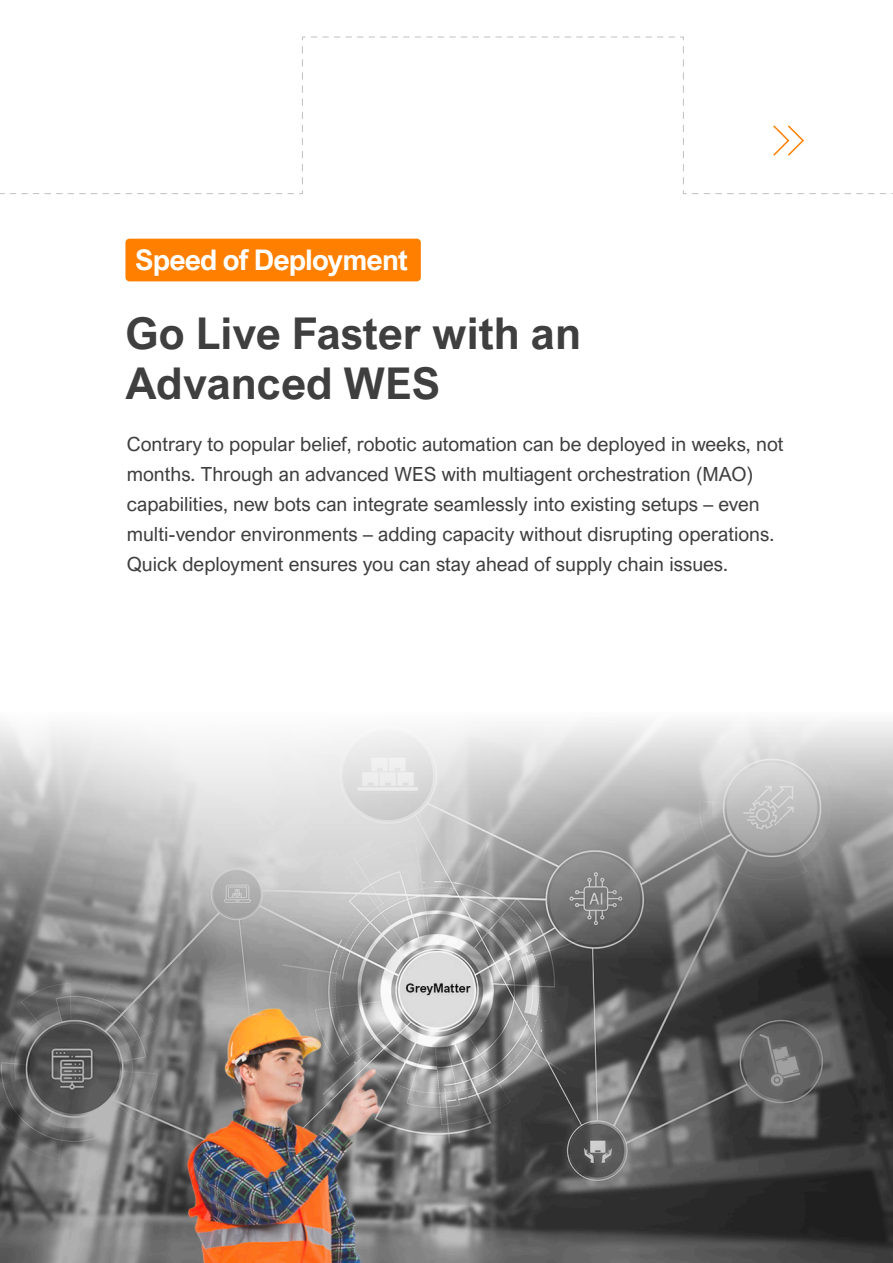
<style>
.page{position:relative;width:893px;height:1263px;background:#fff}
.page>*{position:absolute;margin:0;border:0;box-sizing:border-box;transform-origin:0 0}
.t1{font:700 43.8px/50.1px "Arial Nova";color:#3f3f3f}
.t2{font:700 28.35px "Arial Nova";letter-spacing:-.03em;color:#fff}
.t3{font:19.5px/30px "Arial Nova";color:#3f3f3f}
</style>
<div class="page">
<img style="left:0;top:1075px;width:893px;height:188px">
<svg style="left:0;top:722px;width:893px;height:353px;background:#9f9e9e"></svg>
<div style="left:125px;top:239px;width:296px;height:42px;background:#ff8000;border-radius:4px"></div>
<svg style="left:0;top:36px;width:893px;height:158px"></svg>
<h2 class="t2" style="left:135px;top:243px;width:274px">Speed of Deployment</h2>
<h1 class="t1" style="left:125px;top:308px;width:457px">Go Live Faster with an<br>Advanced WES</h1>
<p class="t3" style="left:127px;top:430px;width:658px">Contrary to popular belief, robotic automation can be deployed in weeks, not months. Through an advanced WES with multiagent orchestration (MAO) capabilities, new bots can integrate seamlessly into existing setups – even multi-vendor environments – adding capacity without disrupting operations.<br>Quick deployment ensures you can stay ahead of supply chain issues.</p>
</div>
